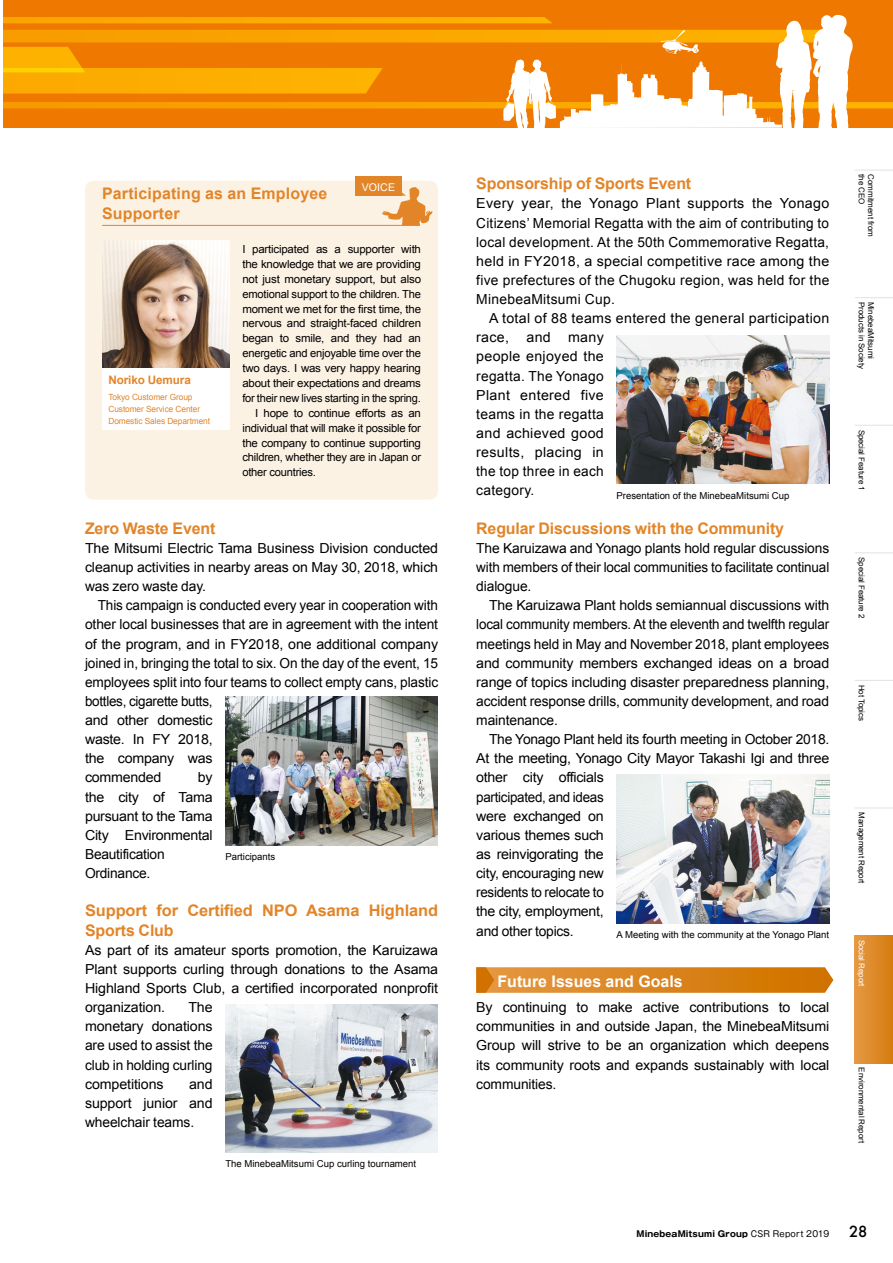
<style>
.page{position:relative;width:893px;height:1263px;background:#fff}
.page>*{position:absolute;margin:0;border:0;box-sizing:border-box;transform-origin:0 0}
.t1{font:700 15.9px/19.2px "Arial";letter-spacing:-.01em;color:#e28529}
.t2{font:700 15.9px/19.6px "Arial";letter-spacing:.01em;color:#e28529}
.t3{font:700 15.9px "Arial";color:#fff}
.t4{font:500 14.85px "Futura";color:#000}
.t5{font:13.8px/19.2px "Arial";letter-spacing:-.01em;color:#000;text-align:justify}
.t6{font:13.8px/19.2px "Arial";letter-spacing:.02em;color:#000}
.t7{font:700 11.7px "Arial";letter-spacing:-.01em;color:#e28529}
.t8{font:11.1px "Arial";letter-spacing:-.02em;color:#000}
.t9{font:10.65px "Arial";letter-spacing:.005em;color:#fff}
.t10{font:9.6px "Arial";color:#000}
.t11{font:8.55px/11.7px "Arial";letter-spacing:-.01em;color:#e28529}
.t12{font:700 8.55px "Gothic MB101 Pro";letter-spacing:.025em;color:#000}
.t13{font:7.95px "Arial";letter-spacing:-.01em;color:#000}
.t14{font:7.95px "Arial";letter-spacing:-.01em;color:#fff}
.s1{font-weight:400}
</style>
<div class="page">
<div style="left:0;top:0;width:893px;height:128px;background:#ee7800"></div>
<svg style="left:476px;top:967px;width:357px;height:26px;background:#da8622"></svg>
<img style="left:225px;top:697px;width:213px;height:149px">
<div style="left:85px;top:181px;width:353px;height:319px;background:#fcf2e4;border-radius:9px"></div>
<div style="left:102px;top:368px;width:128px;height:61px;background:#fff"></div>
<img style="left:102px;top:240px;width:128px;height:128px">
<hr style="left:102px;top:225px;width:318px;height:1px;background:#e28529">
<div style="left:355px;top:176px;width:47px;height:20px;background:#e28529"></div>
<svg style="left:382px;top:187px;width:51px;height:38px"></svg>
<img style="left:225px;top:1004px;width:213px;height:149px">
<img style="left:617px;top:335px;width:212px;height:149px">
<img style="left:617px;top:775px;width:212px;height:148px">
<svg style="left:2px;top:15px;width:891px;height:113px"></svg>
<hr style="left:855px;top:170px;width:38px;height:1px;background:#e2e4e6">
<hr style="left:855px;top:297px;width:38px;height:1px;background:#e2e4e6">
<hr style="left:855px;top:425px;width:38px;height:1px;background:#e2e4e6">
<hr style="left:855px;top:552px;width:38px;height:1px;background:#e2e4e6">
<hr style="left:855px;top:807px;width:38px;height:1px;background:#e2e4e6">
<hr style="left:855px;top:680px;width:38px;height:1px;background:#e2e4e6">
<hr style="left:855px;top:1062px;width:38px;height:2px;background:#e2e4e6">
<div style="left:855px;top:935px;width:38px;height:128px;background:linear-gradient(to right,#e59943,#d67c11)"></div>
<hr style="left:0;top:0;width:2px;height:1263px;background:#fff">
<p class="t2" style="left:102px;top:184px;width:227px">Participating as an Employee<br>Supporter</p>
<p class="t9" style="left:362px;top:180px;width:35px">VOICE</p>
<p class="t7" style="left:108px;top:372px;width:84px">Noriko Uemura</p>
<p class="t11" style="left:108px;top:391px;width:103px">Tokyo Customer Group<br>Customer Service Center<br>Domestic Sales Department</p>
<p class="t8" style="left:242px;top:242px;width:180px">I participated as a supporter with</p>
<p class="t8" style="left:242px;top:257px;width:180px">the knowledge that we are providing</p>
<p class="t8" style="left:242px;top:272px;width:180px">not just monetary support, but also</p>
<p class="t8" style="left:242px;top:286px;width:180px">emotional support to the children. The</p>
<p class="t8" style="left:242px;top:301px;width:180px">moment we met for the first time, the</p>
<p class="t8" style="left:242px;top:316px;width:180px">nervous and straight-faced children</p>
<p class="t8" style="left:242px;top:331px;width:180px">began to smile, and they had an</p>
<p class="t8" style="left:242px;top:346px;width:180px">energetic and enjoyable time over the</p>
<p class="t8" style="left:242px;top:361px;width:180px">two days. I was very happy hearing</p>
<p class="t8" style="left:242px;top:376px;width:180px">about their expectations and dreams</p>
<p class="t8" style="left:242px;top:391px;width:180px">for their new lives starting in the spring.</p>
<p class="t8" style="left:255px;top:406px;width:167px">I hope to continue efforts as an</p>
<p class="t8" style="left:242px;top:420px;width:180px">individual that will make it possible for</p>
<p class="t8" style="left:242px;top:435px;width:180px">the company to continue supporting</p>
<p class="t8" style="left:242px;top:450px;width:180px">children, whether they are in Japan or</p>
<p class="t8" style="left:242px;top:465px;width:75px">other countries.</p>
<p class="t1" style="left:85px;top:519px;width:132px">Zero Waste Event</p>
<p class="t5" style="left:85px;top:538px;width:355px">The Mitsumi Electric Tama Business Division conducted cleanup activities in nearby areas on May 30, 2018, which was zero waste day.</p>
<p class="t5" style="left:85px;top:596px;width:355px;text-align:left;text-indent:13px">This campaign is conducted every year in cooperation with other local businesses that are in agreement with the intent of the program, and in FY2018, one additional company joined in, bringing the total to six. On the day of the event, 15 employees split into four teams to collect empty cans, plastic bottles, cigarette butts,<br>and other domestic<br>waste. In FY 2018,<br>the company was<br>commended</p>
<p class="t5" style="left:85px;top:768px;width:129px;text-align:left;text-indent:113px">by the city of Tama pursuant to the Tama<br>City Environmental<br>Beautification<br>Ordinance.</p>
<p class="t1" style="left:85px;top:902px;width:355px">Support for Certified NPO Asama Highland<br>Sports Club</p>
<p class="t5" style="left:85px;top:940px;width:355px">As part of its amateur sports promotion, the Karuizawa Plant supports curling through donations to the Asama Highland Sports Club, a certified incorporated nonprofit organization.</p>
<p class="t10" style="left:225px;top:851px;width:51px">Participants</p>
<p class="t5" style="left:85px;top:998px;width:129px;text-indent:103px">The monetary donations are used to assist the club in holding curling competitions</p>
<p class="t5" style="left:85px;top:1074px;width:129px;text-indent:104px">and support junior and wheelchair teams.</p>
<p class="t10" style="left:225px;top:1158px;width:192px">The MinebeaMitsumi Cup curling tournament</p>
<p class="t1" style="left:476px;top:175px;width:216px">Sponsorship of Sports Event</p>
<p class="t5" style="left:476px;top:194px;width:355px">Every year, the Yonago Plant supports the Yonago Citizens’ Memorial Regatta with the aim of contributing to local development. At the 50th Commemorative Regatta, held in FY2018, a special competitive race among the five prefectures of the Chugoku region, was held for the MinebeaMitsumi Cup.</p>
<p class="t6" style="left:476px;top:309px;width:354px;text-indent:13px">A total of 88 teams entered the general participation race,</p>
<p class="t5" style="left:526px;top:328px;width:26px">and</p>
<p class="t5" style="left:476px;top:328px;width:129px;text-indent:92px">many people enjoyed the regatta. The Yonago Plant entered five teams in the regatta and achieved good results, placing in the top three in each category.</p>
<p class="t1" style="left:476px;top:519px;width:309px">Regular Discussions with the Community</p>
<p class="t5" style="left:476px;top:538px;width:355px">The Karuizawa and Yonago plants hold regular discussions with members of their local communities to facilitate continual dialogue.</p>
<p class="t5" style="left:476px;top:596px;width:355px;text-indent:13px">The Karuizawa Plant holds semiannual discussions with local community members. At the eleventh and twelfth regular meetings held in May and November 2018, plant employees and community members exchanged ideas on a broad range of topics including disaster preparedness planning, accident response drills, community development, and road maintenance.</p>
<p class="t5" style="left:476px;top:730px;width:355px;text-align:left;text-indent:13px">The Yonago Plant held its fourth meeting in October 2018.<br>At the meeting, Yonago City Mayor Takashi Igi and three other city officials<br>participated, and ideas<br>were exchanged on<br>various themes such<br>as reinvigorating the<br>city, encouraging new<br>residents to relocate to<br>the city, employment,<br>and other topics.</p>
<p class="t10" style="left:617px;top:489px;width:174px">Presentation of the MinebeaMitsumi Cup</p>
<p class="t10" style="left:617px;top:928px;width:214px">A Meeting with the community at the Yonago Plant</p>
<p class="t3" style="left:497px;top:971px;width:187px">Future Issues and Goals</p>
<p class="t5" style="left:476px;top:998px;width:355px">By continuing to make active contributions to local communities in and outside Japan, the MinebeaMitsumi Group will strive to be an organization which deepens its community roots and expands sustainably with local communities.</p>
<p class="t13" style="left:867px;top:174px;width:32px;rotate:90deg">the CEO</p>
<p class="t13" style="left:876px;top:174px;width:64px;rotate:90deg">Commitment from</p>
<p class="t13" style="left:867px;top:302px;width:68px;rotate:90deg">Products in Society</p>
<p class="t13" style="left:876px;top:302px;width:58px;rotate:90deg">MinebeaMitsumi</p>
<p class="t13" style="left:867px;top:429px;width:63px;rotate:90deg">Special Feature 1</p>
<p class="t13" style="left:867px;top:557px;width:63px;rotate:90deg">Special Feature 2</p>
<p class="t13" style="left:867px;top:685px;width:38px;rotate:90deg">Hot Topics</p>
<p class="t13" style="left:867px;top:812px;width:73px;rotate:90deg">Management Report</p>
<p class="t14" style="left:867px;top:940px;width:48px;rotate:90deg">Social Report</p>
<p class="t13" style="left:867px;top:1067px;width:77px;rotate:90deg">Environmental Report</p>
<p class="t12" style="left:636px;top:1227px;width:194px">MinebeaMitsumi Group <span class="s1">CSR Report 2019</span></p>
<p class="t4" style="left:849px;top:1222px;width:20px">28</p>
</div>
